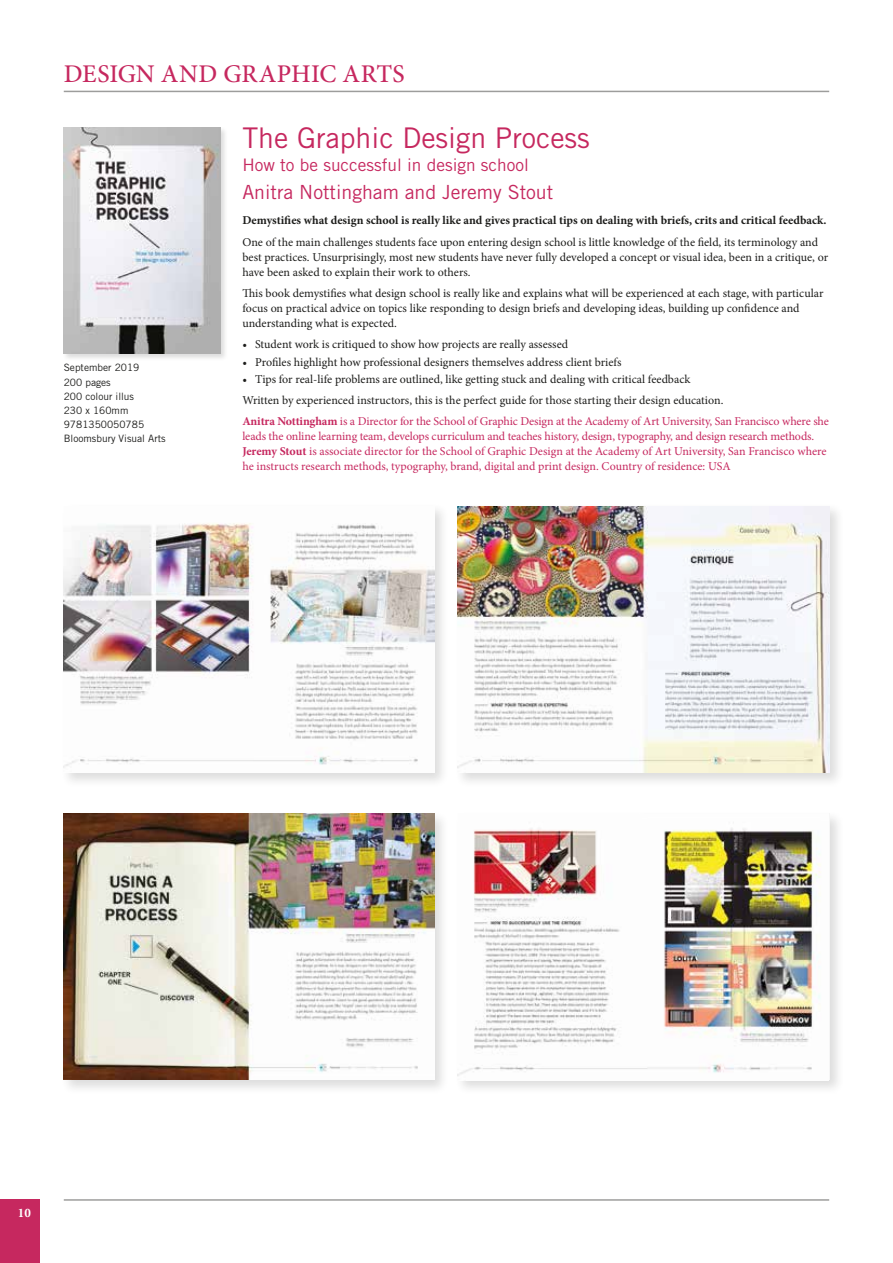
<style>
.page{position:relative;width:893px;height:1263px;background:#fff}
.page>*{position:absolute;margin:0;border:0;box-sizing:border-box;transform-origin:0 0}
.t1{font:28.5px "Trade Gothic LT Std";color:#c6285f}
.t2{font:500 25.5px "Minion Pro";color:#c6285f}
.t3{font:19.5px "Trade Gothic LT Std";color:#c6285f}
.t4{font:17.25px "Trade Gothic LT Std";color:#c6285f}
.t5{font:700 13.05px "Minion Pro";color:#fff}
.t6{font:12px/15px "Minion Pro";color:#1d1d1b}
.t7{font:12px/15px "Minion Pro";letter-spacing:-.005em;color:#c6285f}
.t8{font:700 12px "Minion Pro";color:#1d1d1b}
.t9{font:10.2px/14.1px "Trade Gothic LT Std";color:#1d1d1b}
.s1{font-weight:700;color:#c6285f}
.s2{color:#c6285f}
.s3{font-weight:700}
</style>
<div class="page">
<hr style="left:64px;top:91px;width:765px;height:1px;background:#9d9d9c">
<hr style="left:64px;top:1199px;width:765px;height:2px;background:#9d9d9c">
<div style="left:0;top:1199px;width:40px;height:64px;background:#c6285f"></div>
<div style="left:62px;top:126px;width:166px;height:235px;background:#1d1d1b;opacity:.15"></div>
<img style="left:64px;top:128px;width:157px;height:225px">
<div style="left:61px;top:503px;width:389px;height:285px;background:#1d1d1b;opacity:.15"></div>
<img style="left:64px;top:506px;width:370px;height:267px">
<div style="left:61px;top:810px;width:389px;height:285px;background:#1d1d1b;opacity:.15"></div>
<img style="left:64px;top:813px;width:370px;height:267px">
<div style="left:455px;top:503px;width:389px;height:285px;background:#1d1d1b;opacity:.15"></div>
<img style="left:458px;top:506px;width:371px;height:267px">
<div style="left:455px;top:810px;width:389px;height:285px;background:#1d1d1b;opacity:.15"></div>
<img style="left:458px;top:813px;width:371px;height:267px">
<h2 class="t2" style="left:64px;top:57px;width:342px">DESIGN AND GRAPHIC ARTS</h2>
<p class="t9" style="left:64px;top:361px;width:103px">September 2019<br>200 pages<br>200 colour illus<br>230 x 160mm<br>9781350050785<br>Bloomsbury Visual Arts</p>
<h1 class="t1" style="left:242px;top:121px;width:349px">The Graphic Design Process</h1>
<h3 class="t4" style="left:242px;top:154px;width:288px">How to be successful in design school</h3>
<h3 class="t3" style="left:242px;top:180px;width:312px">Anitra Nottingham and Jeremy Stout</h3>
<p class="t8" style="left:242px;top:212px;width:585px">Demystifies what design school is really like and gives practical tips on dealing with briefs, crits and critical feedback.</p>
<p class="t6" style="left:242px;top:234px;width:587px">One of the main challenges students face upon entering design school is little knowledge of the field, its terminology and best practices. Unsurprisingly, most new students have never fully developed a concept or visual idea, been in a critique, or have been asked to explain their work to others.</p>
<p class="t6" style="left:242px;top:286px;width:583px">This book demystifies what design school is really like and explains what will be experienced at each stage, with particular focus on practical advice on topics like responding to design briefs and developing ideas, building up confidence and understanding what is expected.</p>
<p class="t6" style="left:242px;top:337px;width:327px">• Student work is critiqued to show how projects are really assessed</p>
<p class="t6" style="left:242px;top:354px;width:381px">• Profiles highlight how professional designers themselves address client briefs</p>
<p class="t6" style="left:242px;top:368px;width:588px;line-height:21.5px">• Tips for real-life problems are outlined, like getting stuck and dealing with critical feedback<br>Written by experienced instructors, this is the perfect guide for those starting their design education.<br><span class="s1">Anitra Nottingham</span> <span class="s2">is a Director for the School of Graphic Design at the Academy of Art University, San Francisco where she</span></p>
<p class="t7" style="left:242px;top:429px;width:586px">leads the online learning team, develops curriculum and teaches history, design, typography, and design research methods.<br><span class="s3">Jeremy Stout</span> is associate director for the School of Graphic Design at the Academy of Art University, San Francisco where he instructs research methods, typography, brand, digital and print design. Country of residence: USA</p>
<p class="t5" style="left:18px;top:1204px;width:15px">10</p>
</div>
